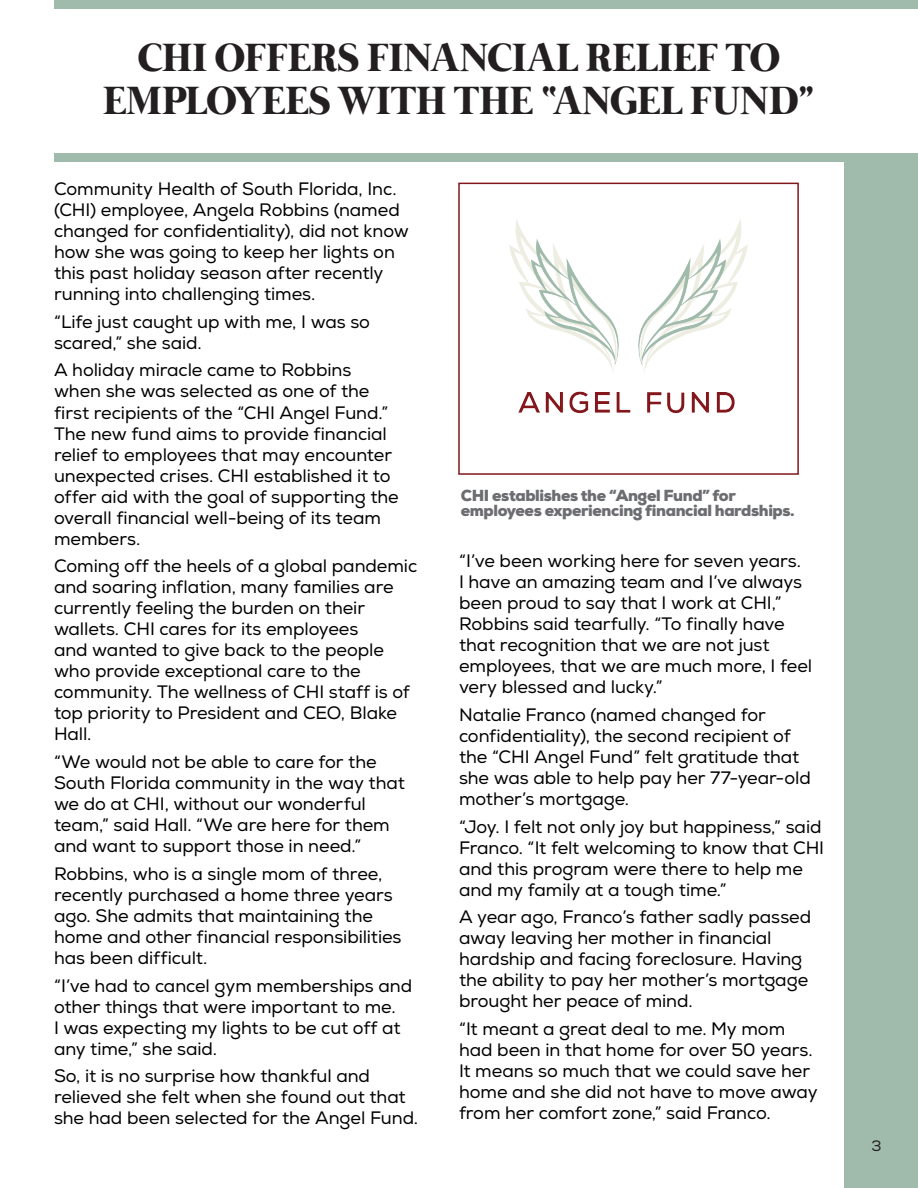
<style>
.page{position:relative;width:918px;height:1188px;background:#fff}
.page>*{position:absolute;margin:0;border:0;box-sizing:border-box;transform-origin:0 0}
.t1{font:700 40.5px/43.5px "Mermaid";letter-spacing:.01em;color:#231f20;text-align:center}
.t2{font:18px/21px "Nexa";letter-spacing:-.005em;color:#000}
.t3{font:900 16.05px/15px "Nexa";letter-spacing:-.025em;color:#6c6d70}
.t4{font:15px "Nexa";color:#231f20}
</style>
<div class="page">
<div style="left:845px;top:158px;width:73px;height:1030px;background:#a0baab"></div>
<div style="left:54px;top:0;width:864px;height:8px;background:#a0baab"></div>
<div style="left:54px;top:154px;width:864px;height:8px;background:#a0baab"></div>
<img style="left:509px;top:219px;width:239px;height:194px">
<div style="left:458px;top:183px;width:341px;height:292px;border:2px solid #83161a"></div>
<h1 class="t1" style="left:103px;top:38px;width:713px">CHI OFFERS FINANCIAL RELIEF TO<br>EMPLOYEES WITH THE “ANGEL FUND”</h1>
<p class="t2" style="left:54px;top:179px;width:356px">Community Health of South Florida, Inc. (CHI) employee, Angela Robbins (named changed for confidentiality), did not know how she was going to keep her lights on this past holiday season after recently running into challenging times.</p>
<p class="t2" style="left:54px;top:311px;width:318px">“Life just caught up with me, I was so scared,” she said.</p>
<p class="t2" style="left:54px;top:360px;width:346px">A holiday miracle came to Robbins when she was selected as one of the first recipients of the “CHI Angel Fund.” The new fund aims to provide financial relief to employees that may encounter unexpected crises. CHI established it to offer aid with the goal of supporting the overall financial well-being of its team members.</p>
<p class="t2" style="left:54px;top:556px;width:365px">Coming off the heels of a global pandemic and soaring inflation, many families are currently feeling the burden on their wallets. CHI cares for its employees<br>and wanted to give back to the people who provide exceptional care to the community. The wellness of CHI staff is of top priority to President and CEO, Blake Hall.</p>
<p class="t2" style="left:54px;top:752px;width:352px">“We would not be able to care for the South Florida community in the way that we do at CHI, without our wonderful team,” said Hall. “We are here for them and want to support those in need.”</p>
<p class="t2" style="left:54px;top:864px;width:349px">Robbins, who is a single mom of three, recently purchased a home three years ago. She admits that maintaining the home and other financial responsibilities has been difficult.</p>
<p class="t2" style="left:54px;top:975px;width:360px">“I’ve had to cancel gym memberships and other things that were important to me.<br>I was expecting my lights to be cut off at any time,” she said.</p>
<p class="t2" style="left:54px;top:1066px;width:366px">So, it is no surprise how thankful and relieved she felt when she found out that she had been selected for the Angel Fund.</p>
<p class="t3" style="left:461px;top:488px;width:336px">CHI establishes the “Angel Fund” for employees experiencing financial hardships.</p>
<p class="t2" style="left:459px;top:551px;width:355px">“I’ve been working here for seven years.<br>I have an amazing team and I’ve always been proud to say that I work at CHI,” Robbins said tearfully. “To finally have that recognition that we are not just employees, that we are much more, I feel very blessed and lucky.”</p>
<p class="t2" style="left:459px;top:704px;width:353px">Natalie Franco (named changed for confidentiality), the second recipient of the “CHI Angel Fund” felt gratitude that she was able to help pay her 77-year-old mother’s mortgage.</p>
<p class="t2" style="left:459px;top:816px;width:367px">“Joy. I felt not only joy but happiness,” said Franco. “It felt welcoming to know that CHI and this program were there to help me and my family at a tough time.”</p>
<p class="t2" style="left:459px;top:907px;width:354px">A year ago, Franco’s father sadly passed away leaving her mother in financial hardship and facing foreclosure. Having the ability to pay her mother’s mortgage brought her peace of mind.</p>
<p class="t2" style="left:459px;top:1019px;width:360px">“It meant a great deal to me. My mom had been in that home for over 50 years.<br>It means so much that we could save her home and she did not have to move away from her comfort zone,” said Franco.</p>
<p class="t4" style="left:872px;top:1136px;width:12px">3</p>
</div>
